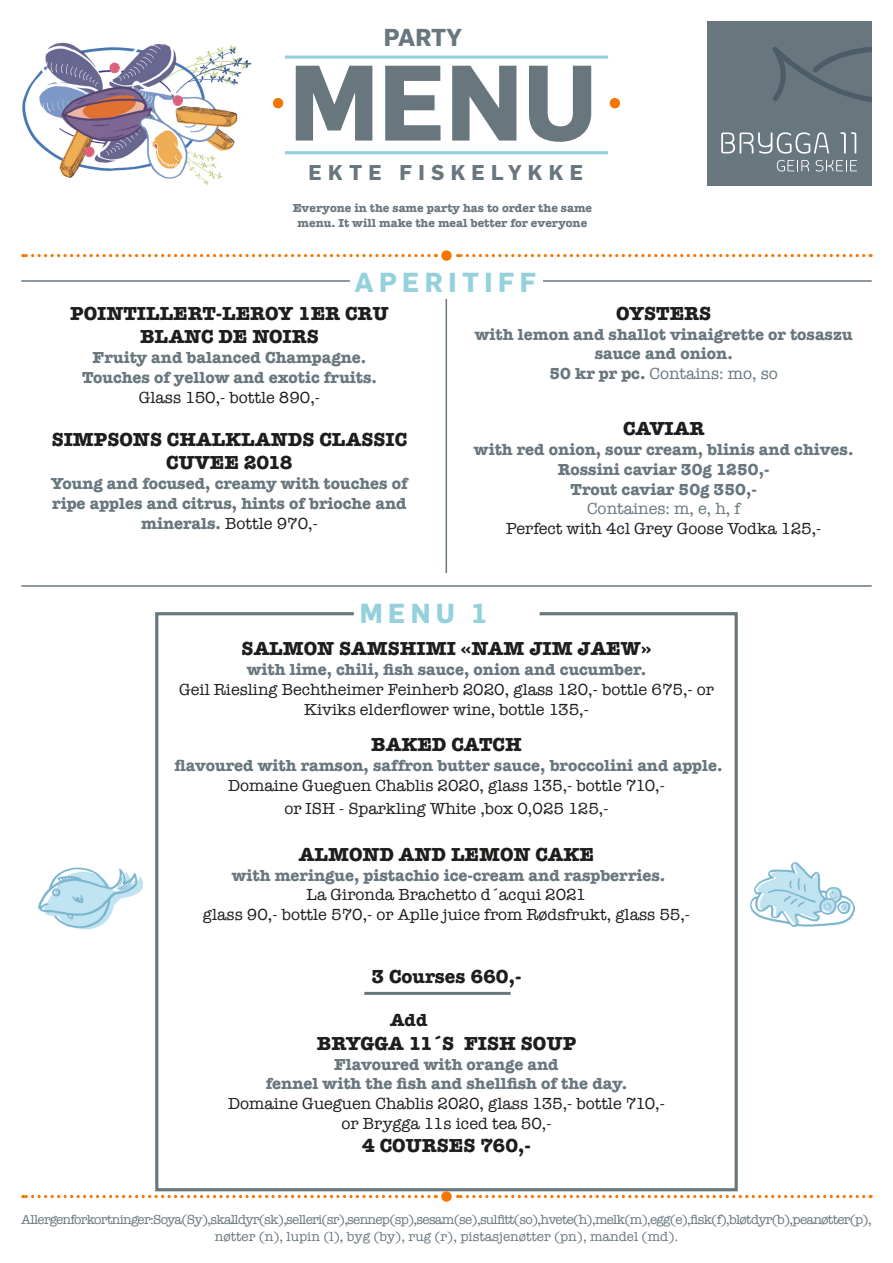
<style>
.page{position:relative;width:893px;height:1263px;background:#fff}
.page>*{position:absolute;margin:0;border:0;box-sizing:border-box;transform-origin:0 0}
.t1{font:700 105px "Flama";color:#68767e}
.t2{font:700 27px "Flama";letter-spacing:.2em;color:#95d1dd}
.t3{font:700 24px "Flama";letter-spacing:-.005em;color:#68767e}
.t4{font:700 21px "Flama";letter-spacing:.3em;color:#68767e}
.t5{font:700 19.5px/23.4px "American Typewriter";color:#1d1d1b;text-align:center}
.t6{font:700 18px "American Typewriter";color:#1d1d1b}
.t7{font:700 16.5px/19.8px "American Typewriter";color:#68767e;text-align:center}
.t8{font:16.5px/19.8px "American Typewriter";color:#1d1d1b;text-align:center}
.t9{font:16.5px "American Typewriter";color:#68767e}
.t10{font:13.5px "American Typewriter";letter-spacing:-.05em;color:#68767e}
.t11{font:13.5px "American Typewriter";color:#68767e}
.t12{font:700 12px/14.4px "American Typewriter";color:#68767e;text-align:center}
.s1{font-weight:400;color:#1d1d1b}
.s2{font-weight:400}
.s3{font-weight:700;color:#68767e}
</style>
<div class="page">
<div style="left:708px;top:21px;width:164px;height:164px;background:#68767e"></div>
<svg style="left:841px;top:132px;width:15px;height:21px"></svg>
<svg style="left:777px;top:160px;width:32px;height:11px"></svg>
<svg style="left:816px;top:160px;width:41px;height:11px"></svg>
<svg style="left:721px;top:132px;width:108px;height:22px"></svg>
<svg style="left:772px;top:47px;width:100px;height:55px"></svg>
<div style="left:273px;top:98px;width:10px;height:10px;background:#f47600;border-radius:50%"></div>
<hr style="left:285px;top:151px;width:323px;height:3px;background:#95d1dd">
<div style="left:610px;top:98px;width:10px;height:10px;background:#f47600;border-radius:50%"></div>
<svg style="left:285px;top:55px;width:323px;height:4px"></svg>
<img style="left:22px;top:42px;width:230px;height:143px">
<svg style="left:23px;top:254px;width:406px;height:3px"></svg>
<svg style="left:458px;top:254px;width:406px;height:3px"></svg>
<div style="left:441px;top:250px;width:11px;height:11px;background:#f47600;border-radius:50%"></div>
<hr style="left:21px;top:280px;width:329px;height:2px;background:#68767e">
<hr style="left:21px;top:585px;width:851px;height:2px;background:#68767e">
<hr style="left:446px;top:299px;width:1px;height:274px;background:#68767e">
<hr style="left:543px;top:280px;width:329px;height:2px;background:#68767e">
<div style="left:155px;top:612px;width:583px;height:579px;border:3px solid #68767e"></div>
<div style="left:354px;top:597px;width:186px;height:30px;background:#fff"></div>
<svg style="left:23px;top:1195px;width:406px;height:3px"></svg>
<svg style="left:458px;top:1195px;width:406px;height:3px"></svg>
<div style="left:441px;top:1191px;width:11px;height:11px;background:#f47600;border-radius:50%"></div>
<hr style="left:364px;top:992px;width:147px;height:3px;background:#68767e">
<img style="left:38px;top:867px;width:105px;height:63px">
<img style="left:750px;top:862px;width:105px;height:65px">
<p class="t3" style="left:384px;top:20px;width:80px">PARTY</p>
<p class="t1" style="left:289px;top:27px;width:309px">MENU</p>
<p class="t4" style="left:308px;top:157px;width:276px">EKTE FISKELYKKE</p>
<p class="t12" style="left:293px;top:200px;width:301px">Everyone in the same party has to order the same menu. It will make the meal better for everyone</p>
<p class="t2" style="left:354px;top:263px;width:183px">APERITIFF</p>
<p class="t5" style="left:70px;top:301px;width:320px">POINTILLERT-LEROY 1ER CRU<br>BLANC DE NOIRS</p>
<p class="t7" style="left:93px;top:347px;width:275px">Fruity and balanced Champagne.</p>
<p class="t7" style="left:82px;top:366px;width:296px">Touches of yellow and exotic fruits.</p>
<p class="t8" style="left:139px;top:387px;width:183px">Glass 150,- bottle 890,-</p>
<p class="t5" style="left:52px;top:427px;width:357px">SIMPSONS CHALKLANDS CLASSIC<br>CUVEE 2018</p>
<p class="t7" style="left:51px;top:473px;width:358px">Young and focused, creamy with touches of ripe apples and citrus, hints of brioche and minerals. <span class="s1">Bottle 970,-</span></p>
<p class="t5" style="left:616px;top:301px;width:97px">OYSTERS</p>
<p class="t7" style="left:475px;top:323px;width:379px">with lemon and shallot vinaigrette or tosaszu sauce and onion.<br>50 kr pr pc. <span class="s2">Contains: mo, so</span></p>
<p class="t5" style="left:623px;top:416px;width:83px">CAVIAR</p>
<p class="t7" style="left:474px;top:439px;width:381px">with red onion, sour cream, blinis and chives.</p>
<p class="t7" style="left:558px;top:458px;width:213px">Rossini caviar 30g 1250,-</p>
<p class="t7" style="left:571px;top:478px;width:188px">Trout caviar 50g 350,-</p>
<p class="t9" style="left:587px;top:496px;width:155px">Containes: m, e, h, f</p>
<p class="t8" style="left:506px;top:518px;width:317px">Perfect with 4cl Grey Goose Vodka 125,-</p>
<p class="t2" style="left:360px;top:594px;width:128px">MENU 1</p>
<p class="t5" style="left:242px;top:636px;width:411px">SALMON SAMSHIMI «NAM JIM JAEW»</p>
<p class="t8" style="left:179px;top:659px;width:536px"><span class="s3">with lime, chili, fish sauce, onion and cucumber.<br></span>Geil Riesling Bechtheimer Feinherb 2020, glass 120,- bottle 675,- or<br>Kiviks elderflower wine, bottle 135,-</p>
<p class="t5" style="left:371px;top:732px;width:152px">BAKED CATCH</p>
<p class="t7" style="left:174px;top:755px;width:550px">flavoured with ramson, saffron butter sauce, broccolini and apple.<br><span class="s1">Domaine Gueguen Chablis 2020, glass 135,- bottle 710,-</span></p>
<p class="t8" style="left:284px;top:798px;width:326px">or ISH - Sparkling White ,box 0,025 125,-</p>
<p class="t5" style="left:299px;top:842px;width:297px">ALMOND AND LEMON CAKE</p>
<p class="t7" style="left:232px;top:864px;width:435px">with meringue, pistachio ice-cream and raspberries.</p>
<p class="t8" style="left:307px;top:884px;width:281px">La Gironda Brachetto d´acqui 2021</p>
<p class="t8" style="left:203px;top:904px;width:489px">glass 90,- bottle 570,- or Aplle juice from Rødsfrukt, glass 55,-</p>
<p class="t5" style="left:371px;top:964px;width:151px">3 Courses 660,-</p>
<p class="t6" style="left:390px;top:1005px;width:39px">Add</p>
<p class="t5" style="left:317px;top:1031px;width:261px">BRYGGA 11´S FISH SOUP</p>
<p class="t7" style="left:334px;top:1053px;width:226px">Flavoured with orange and</p>
<p class="t7" style="left:266px;top:1073px;width:363px">fennel with the fish and shellfish of the day.</p>
<p class="t8" style="left:228px;top:1093px;width:438px">Domaine Gueguen Chablis 2020, glass 135,- bottle 710,-</p>
<p class="t8" style="left:341px;top:1113px;width:211px">or Brygga 11s iced tea 50,-</p>
<p class="t5" style="left:362px;top:1133px;width:170px">4 COURSES 760,-</p>
<p class="t10" style="left:21px;top:1209px;width:852px">Allergenforkortninger: Soya (Sy), skalldyr (sk), selleri (sr), sennep (sp), sesam (se), sulfitt (so), hvete (h), melk (m), egg (e), fisk (f), bløtdyr (b), peanøtter (p),</p>
<p class="t11" style="left:215px;top:1226px;width:465px">nøtter (n), lupin (l), byg (by), rug (r), pistasjenøtter (pn), mandel (md).</p>
</div>
